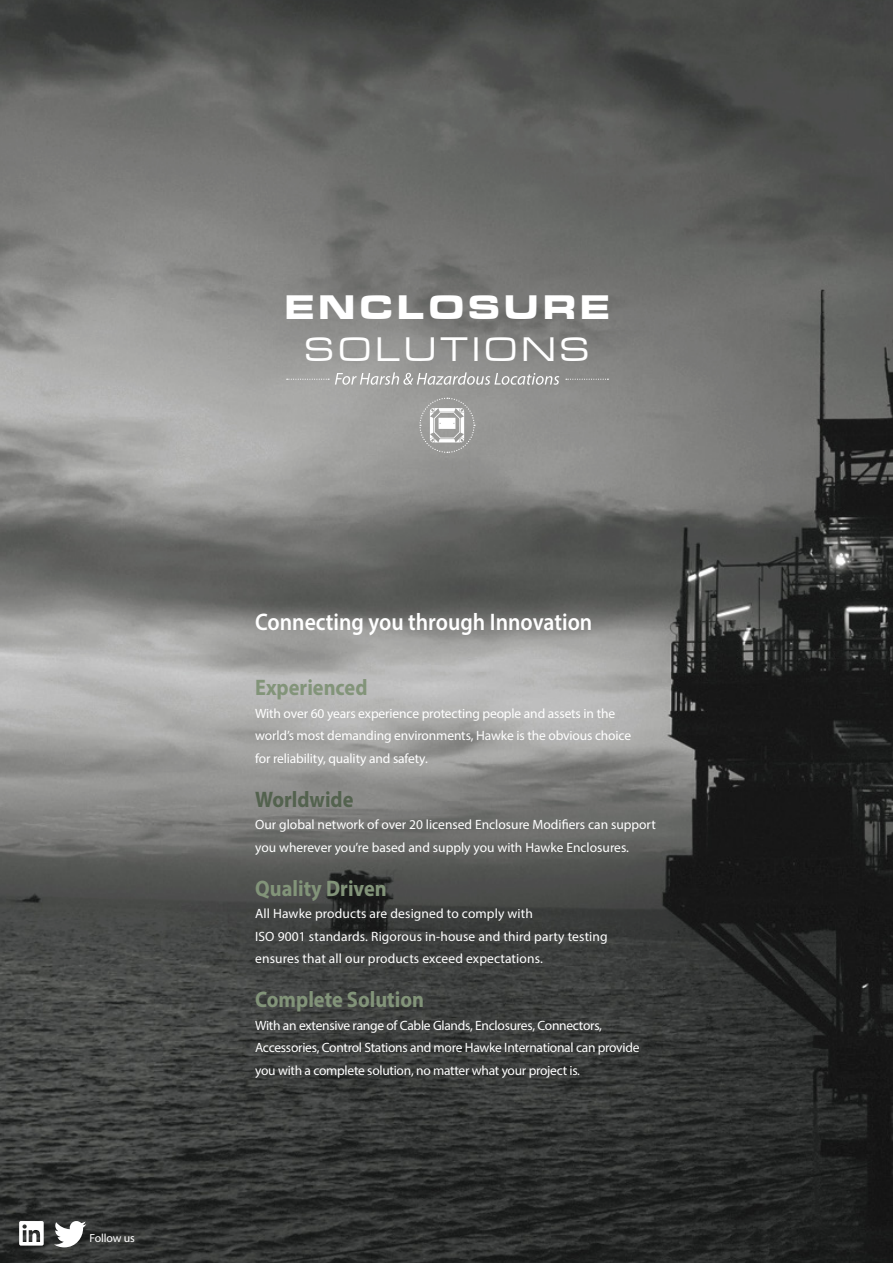
<style>
.page{position:relative;width:893px;height:1263px;background:#fff}
.page>*{position:absolute;margin:0;border:0;box-sizing:border-box;transform-origin:0 0}
.t1{font:35.25px "Microgramma D Bold Exte";letter-spacing:.15em;color:#fff}
.t2{font:35.25px "Microgramma D Medi Exte";letter-spacing:.15em;color:#fff}
.t3{font:600 24px "Myriad Pro";color:#fff;scale:.91 1}
.t4{font:700 22.5px "Myriad Pro";color:#829479;scale:.91 1}
.t5{font:700 22.5px "Myriad Pro";color:#53624e;scale:.91 1}
.t6{font:13.5px/22.5px "Myriad Pro";letter-spacing:-.01em;color:#fff}
.t7{font:13.5px/22.5px "Myriad Pro";letter-spacing:.01em;color:#fff}
.t8{font:11.85px "Myriad Pro";letter-spacing:-.01em;color:#fff}
</style>
<div class="page">
<img style="left:0;top:0;width:893px;height:1263px">
<svg style="left:335px;top:372px;width:224px;height:13px;background:#b0b0ae"></svg>
<svg style="left:566px;top:379px;width:42px;height:1px"></svg>
<svg style="left:287px;top:379px;width:42px;height:1px"></svg>
<svg style="left:419px;top:397px;width:56px;height:56px;background:#afafad"></svg>
<svg style="left:19px;top:1221px;width:25px;height:24px"></svg>
<svg style="left:54px;top:1221px;width:32px;height:26px"></svg>
<p class="t8" style="left:89px;top:1230px;width:47px">Follow us</p>
<p class="t1" style="left:285px;top:283px;width:325px">ENCLOSURE</p>
<p class="t2" style="left:305px;top:327px;width:285px">SOLUTIONS</p>
<p class="t3" style="left:255px;top:607px;width:372px">Connecting you through Innovation</p>
<p class="t4" style="left:255px;top:673px;width:125px">Experienced</p>
<p class="t6" style="left:255px;top:702px;width:378px">With over 60 years experience protecting people and assets in the world’s most demanding environments, Hawke is the obvious choice for reliability, quality and safety.</p>
<p class="t5" style="left:255px;top:784px;width:110px">Worldwide</p>
<p class="t6" style="left:255px;top:813px;width:402px">Our global network of over 20 licensed Enclosure Modifiers can support you wherever you’re based and supply you with Hawke Enclosures.</p>
<p class="t4" style="left:255px;top:873px;width:146px">Quality Driven</p>
<p class="t7" style="left:255px;top:902px;width:354px">All Hawke products are designed to comply with<br>ISO 9001 standards. Rigorous in-house and third party testing ensures that all our products exceed expectations.</p>
<p class="t4" style="left:255px;top:985px;width:187px">Complete Solution</p>
<p class="t6" style="left:255px;top:1014px;width:386px">With an extensive range of Cable Glands, Enclosures, Connectors,<br>Accessories, Control Stations and more Hawke International can provide you with a complete solution, no matter what your project is.</p>
</div>
